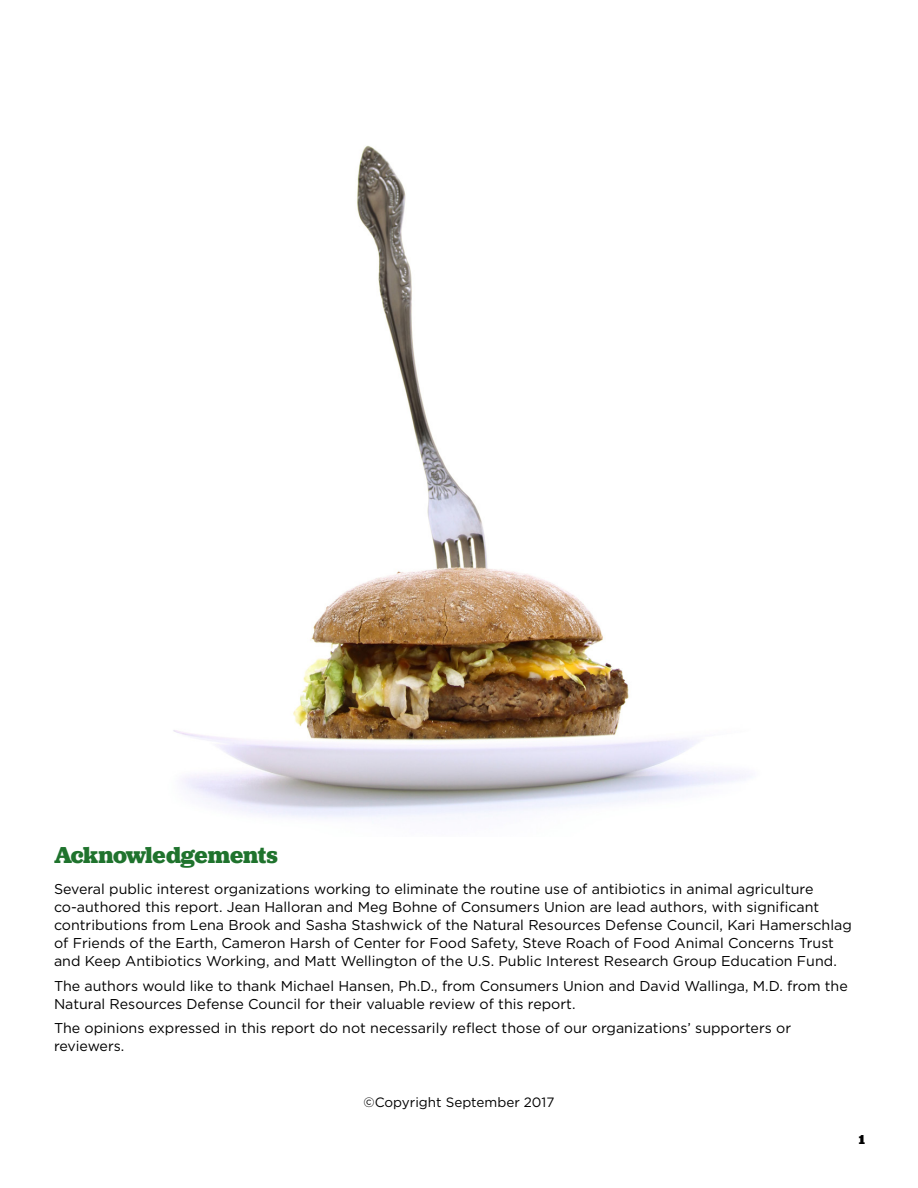
<style>
.page{position:relative;width:918px;height:1188px;background:#fff}
.page>*{position:absolute;margin:0;border:0;box-sizing:border-box;transform-origin:0 0}
.t1{font:700 24px "Jubilat";letter-spacing:-.01em;color:#1f732d}
.t2{font:14.25px/18px "Gotham";color:#000}
.t3{font:13.5px "Gotham";color:#000}
.t4{font:900 13.5px "Jubilat";color:#000}
</style>
<div class="page">
<img style="left:173px;top:145px;width:573px;height:674px">
<h1 class="t1" style="left:54px;top:839px;width:226px">Acknowledgements</h1>
<p class="t2" style="left:54px;top:880px;width:799px">Several public interest organizations working to eliminate the routine use of antibiotics in animal agriculture co-authored this report. Jean Halloran and Meg Bohne of Consumers Union are lead authors, with significant contributions from Lena Brook and Sasha Stashwick of the Natural Resources Defense Council, Kari Hamerschlag of Friends of the Earth, Cameron Harsh of Center for Food Safety, Steve Roach of Food Animal Concerns Trust and Keep Antibiotics Working, and Matt Wellington of the U.S. Public Interest Research Group Education Fund.</p>
<p class="t2" style="left:54px;top:977px;width:795px">The authors would like to thank Michael Hansen, Ph.D., from Consumers Union and David Wallinga, M.D. from the<br>Natural Resources Defense Council for their valuable review of this report.</p>
<p class="t2" style="left:54px;top:1019px;width:739px">The opinions expressed in this report do not necessarily reflect those of our organizations’ supporters or reviewers.</p>
<p class="t3" style="left:364px;top:1094px;width:192px">©Copyright September 2017</p>
<p class="t4" style="left:859px;top:1131px;width:8px">1</p>
</div>
